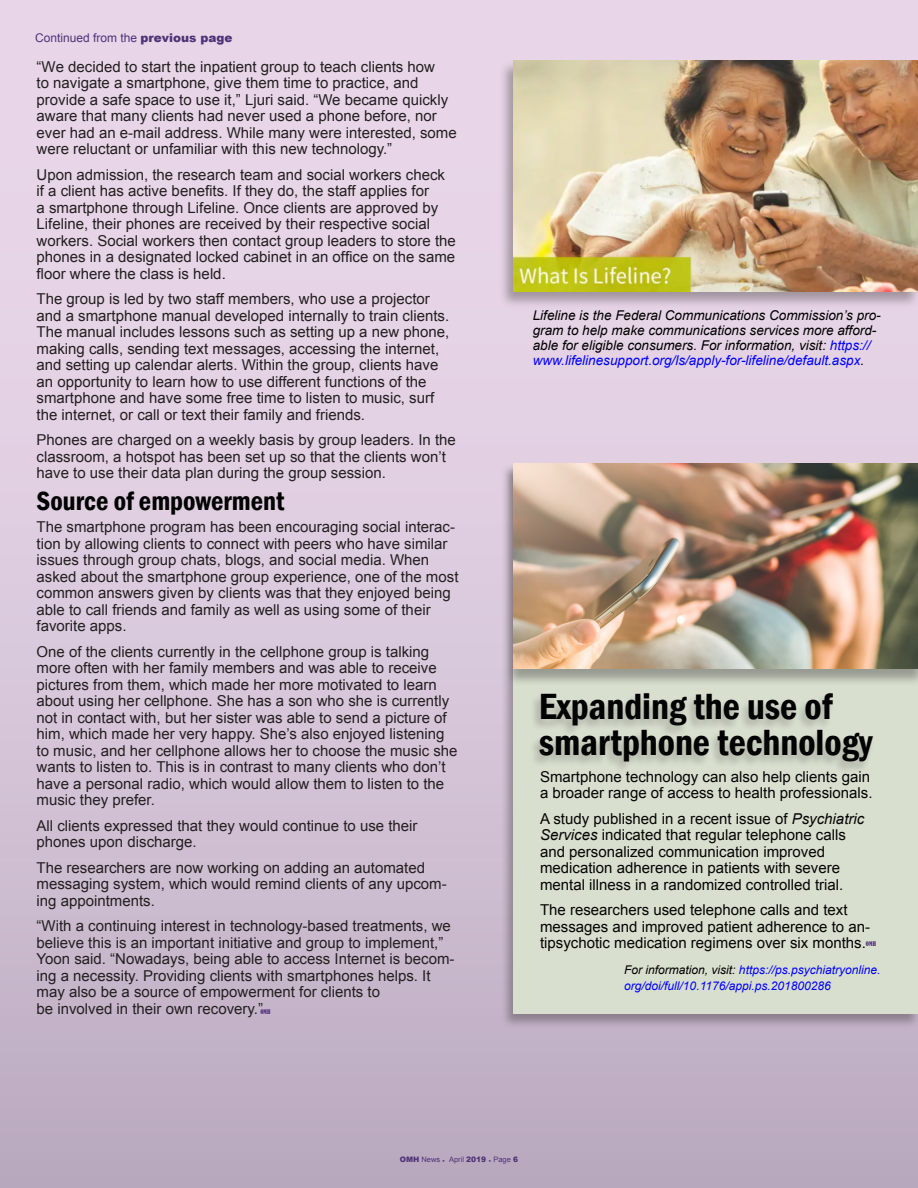
<style>
.page{position:relative;width:918px;height:1188px;background:#fff}
.page>*{position:absolute;margin:0;border:0;box-sizing:border-box;transform-origin:0 0}
.t1{font:600 condensed 37.5px/36px "Franklin Gothic";color:#000}
.t2{font:600 condensed 27px "Franklin Gothic";color:#000}
.t3{font:15px/16.5px "Arial";color:#231f20}
.t4{font:15px/16.5px "Arial";color:#040503}
.t5{font:italic 13.5px/15px "Arial";color:#000}
.t6{font:italic 12px/16.5px "Arial";color:#00f}
.t7{font:12px "Arial";color:#503278}
.t8{font:7.5px "Arial";color:#503278}
.t9{font:condensed 6px "Bernard";color:#503278}
.s1{font-weight:900}
.s2{color:#00f}
.s3{font-style:italic}
.s4{color:#000}
</style>
<div class="page">
<div style="left:0;top:0;width:918px;height:1188px;background:linear-gradient(to bottom,#f1dff0,#c0afc5)"></div>
<div style="left:500px;top:462px;width:418px;height:568px;background:#231f20;opacity:.35"></div>
<div style="left:514px;top:463px;width:404px;height:551px;background:#d8dfcf"></div>
<div style="left:499px;top:60px;width:419px;height:249px;background:#231f20;opacity:.35"></div>
<img style="left:514px;top:61px;width:404px;height:231px">
<div style="left:529px;top:693px;width:346px;height:81px;background:#231f20;opacity:.25"></div>
<div style="left:505px;top:464px;width:413px;height:222px;background:#231f20;opacity:.35"></div>
<img style="left:514px;top:463px;width:404px;height:206px">
<p class="t7" style="left:35px;top:30px;width:199px">Continued from the <span class="s1">previous page</span></p>
<p class="t3" style="left:37px;top:58px;width:422px">“We decided to start the inpatient group to teach clients how<br>to navigate a smartphone, give them time to practice, and provide a safe space to use it,” Ljuri said. “We became quickly aware that many clients had never used a phone before, nor ever had an e-mail address. While many were interested, some were reluctant or unfamiliar with this new technology.”</p>
<p class="t3" style="left:37px;top:166px;width:421px">Upon admission, the research team and social workers check if a client has active benefits. If they do, the staff applies for<br>a smartphone through Lifeline. Once clients are approved by Lifeline, their phones are received by their respective social workers. Social workers then contact group leaders to store the phones in a designated locked cabinet in an office on the same floor where the class is held.</p>
<p class="t3" style="left:37px;top:291px;width:414px">The group is led by two staff members, who use a projector and a smartphone manual developed internally to train clients.<br>The manual includes lessons such as setting up a new phone, making calls, sending text messages, accessing the internet, and setting up calendar alerts. Within the group, clients have an opportunity to learn how to use different functions of the smartphone and have some free time to listen to music, surf the internet, or call or text their family and friends.</p>
<p class="t3" style="left:37px;top:432px;width:421px">Phones are charged on a weekly basis by group leaders. In the classroom, a hotspot has been set up so that the clients won’t have to use their data plan during the group session.</p>
<h2 class="t2" style="left:37px;top:482px;width:249px">Source of empowerment</h2>
<p class="t3" style="left:37px;top:519px;width:423px">The smartphone program has been encouraging social interac&shy;tion by allowing clients to connect with peers who have similar issues through group chats, blogs, and social media. When asked about the smartphone group experience, one of the most common answers given by clients was that they enjoyed being able to call friends and family as well as using some of their favorite apps.</p>
<p class="t3" style="left:37px;top:643px;width:423px">One of the clients currently in the cellphone group is talking more often with her family members and was able to receive pictures from them, which made her more motivated to learn about using her cellphone. She has a son who she is currently not in contact with, but her sister was able to send a picture of him, which made her very happy. She’s also enjoyed listening to music, and her cellphone allows her to choose the music she wants to listen to. This is in contrast to many clients who don’t have a personal radio, which would allow them to listen to the music they prefer.</p>
<p class="t3" style="left:37px;top:817px;width:383px">All clients expressed that they would continue to use their phones upon discharge.</p>
<p class="t3" style="left:37px;top:859px;width:412px">The researchers are now working on adding an automated messaging system, which would remind clients of any upcom&shy;ing appointments.</p>
<p class="t3" style="left:37px;top:918px;width:420px">“With a continuing interest in technology-based treatments, we believe this is an important initiative and group to implement,” Yoon said. “Nowadays, being able to access Internet is becom&shy;ing a necessity. Providing clients with smartphones helps. It may also be a source of empowerment for clients to<br>be involved in their own recovery.”</p>
<p class="t9" style="left:260px;top:1008px;width:12px">OMH</p>
<p class="t5" style="left:533px;top:308px;width:349px">Lifeline is the Federal Communications Commission’s pro&shy;gram to help make communications services more afford&shy;able for eligible consumers. For information, visit: <span class="s2">https:// www.lifelinesupport.org/ls/apply-for-lifeline/default.aspx</span>.</p>
<p class="t1" style="left:539px;top:688px;width:335px">Expanding the use of smartphone technology</p>
<p class="t4" style="left:540px;top:769px;width:334px">Smartphone technology can also help clients gain a broader range of access to health professionals.</p>
<p class="t4" style="left:540px;top:811px;width:326px">A study published in a recent issue of <span class="s3">Psychiatric Services</span> indicated that regular telephone calls and personalized communication improved medication adherence in patients with severe mental illness in a randomized controlled trial.</p>
<p class="t4" style="left:540px;top:902px;width:332px">The researchers used telephone calls and text messages and improved patient adherence to an&shy;tipsychotic medication regimens over six months.</p>
<p class="t9" style="left:866px;top:940px;width:12px">OMH</p>
<p class="t6" style="left:624px;top:961px;width:258px"><span class="s4">For information, visit:</span> https://ps.psychiatryonline. org/doi/full/10.1176/appi.ps.201800286</p>
<p class="t8" style="left:400px;top:1155px;width:120px"><span class="s1">OMH</span> News ● April <span class="s1">2019</span> ● Page <span class="s1">6</span></p>
</div>
